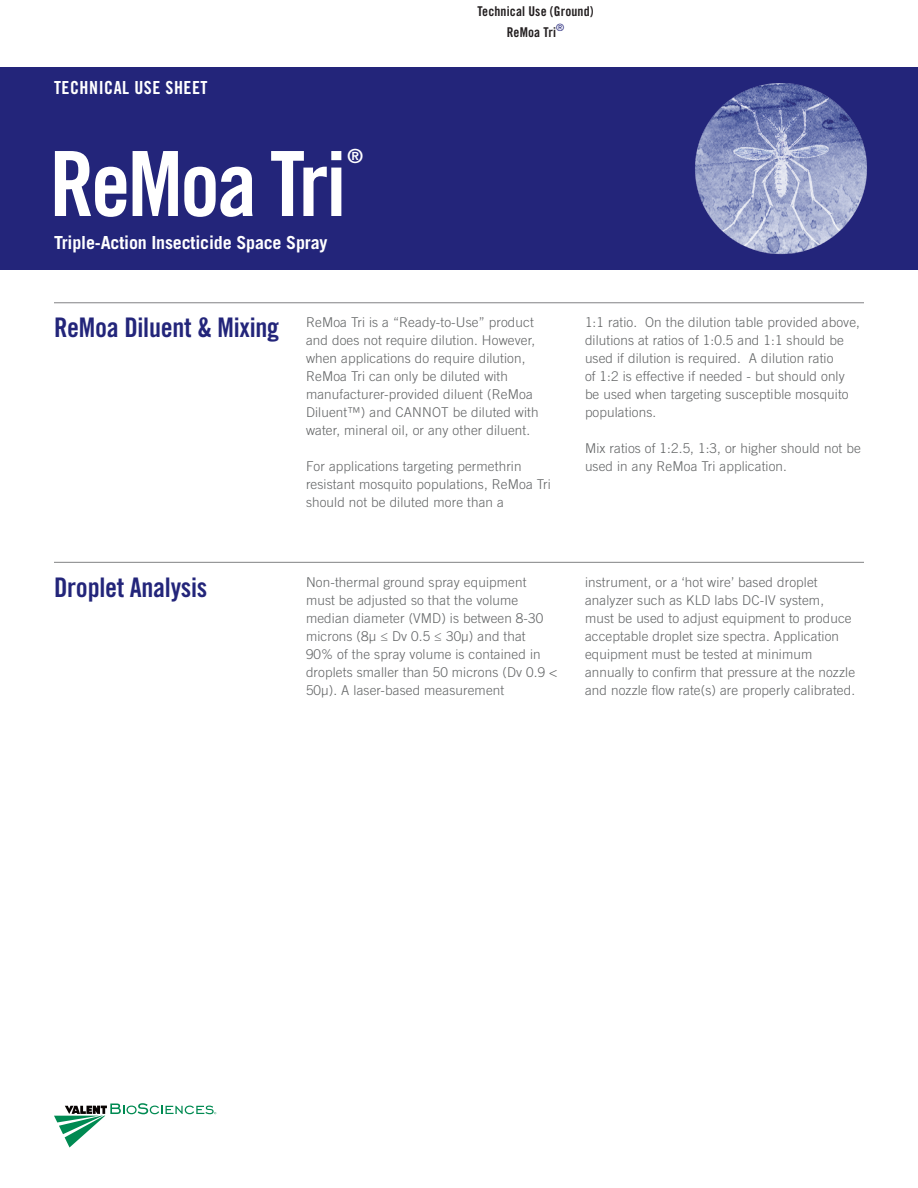
<style>
.page{position:relative;width:918px;height:1188px;background:#fff}
.page>*{position:absolute;margin:0;border:0;box-sizing:border-box;transform-origin:0 0}
.Product_Name{font:90px "Trade Gothic LT Std Bd Cn 20";letter-spacing:-.03em;color:#fff}
.Product_Use_Description{font:27px "Trade Gothic LT Std Bd Cn 20";letter-spacing:-.01em;color:#23257a}
.Product_Name-2{font:19.5px "Trade Gothic LT Std Bd Cn 20";color:#fff}
.Product_Use_Description-2{font:700 18px "Trade Gothic LT Std";letter-spacing:-.01em;color:#fff}
.Bar_Label{font:18px "Trade Gothic LT Std Bd Cn 20";letter-spacing:.03em;color:#fff}
.Detail_Name{font:300 13.5px/18px "Trade Gothic LT Std";letter-spacing:.01em;color:#636566}
.Tab_Label{font:13.5px "Trade Gothic LT Std Bd Cn 20";letter-spacing:.01em;color:#231f20}
</style>
<div class="page">
<svg style="left:54px;top:1103px;width:162px;height:45px"></svg>
<div style="left:0;top:68px;width:918px;height:202px;background:#23257a"></div>
<img style="left:695px;top:83px;width:172px;height:172px">
<hr style="left:54px;top:562px;width:810px;height:1px;background:#818284">
<hr style="left:54px;top:302px;width:810px;height:1px;background:#818284">
<p class="Bar_Label" style="left:54px;top:77px;width:155px">TECHNICAL USE SHEET</p>
<p class="Product_Name" style="left:50px;top:129px;width:298px">ReMoa Tri</p>
<p class="Product_Name-2" style="left:347px;top:144px;width:17px">®</p>
<p class="Product_Use_Description-2" style="left:54px;top:232px;width:275px">Triple-Action Insecticide Space Spray</p>
<p class="Tab_Label" style="left:477px;top:3px;width:118px">Technical Use (Ground)</p>
<p class="Tab_Label" style="left:507px;top:24px;width:59px">ReMoa Tri<sup>®</sup></p>
<p class="Product_Use_Description" style="left:54px;top:311px;width:227px">ReMoa Diluent &amp; Mixing</p>
<p class="Detail_Name" style="left:306px;top:313px;width:234px">ReMoa Tri is a “Ready-to-Use” product and does not require dilution. However, when applications do require dilution, ReMoa Tri can only be diluted with manufacturer-provided diluent (ReMoa Diluent™) and CANNOT be diluted with water, mineral oil, or any other diluent.</p>
<p class="Detail_Name" style="left:306px;top:457px;width:246px">For applications targeting permethrin resistant mosquito populations, ReMoa Tri should not be diluted more than a</p>
<p class="Detail_Name" style="left:585px;top:313px;width:277px">1:1 ratio. On the dilution table provided above, dilutions at ratios of 1:0.5 and 1:1 should be used if dilution is required. A dilution ratio<br>of 1:2 is effective if needed - but should only be used when targeting susceptible mosquito populations.</p>
<p class="Detail_Name" style="left:585px;top:439px;width:277px">Mix ratios of 1:2.5, 1:3, or higher should not be used in any ReMoa Tri application.</p>
<p class="Product_Use_Description" style="left:54px;top:571px;width:155px">Droplet Analysis</p>
<p class="Detail_Name" style="left:306px;top:573px;width:253px">Non-thermal ground spray equipment must be adjusted so that the volume median diameter (VMD) is between 8-30 microns (8μ ≤ Dv 0.5 ≤ 30μ) and that<br>90% of the spray volume is contained in droplets smaller than 50 microns (Dv 0.9 &lt; 50μ). A laser-based measurement</p>
<p class="Detail_Name" style="left:585px;top:573px;width:272px">instrument, or a ‘hot wire’ based droplet analyzer such as KLD labs DC-IV system, must be used to adjust equipment to produce acceptable droplet size spectra. Application equipment must be tested at minimum annually to confirm that pressure at the nozzle and nozzle flow rate(s) are properly calibrated.</p>
</div>
